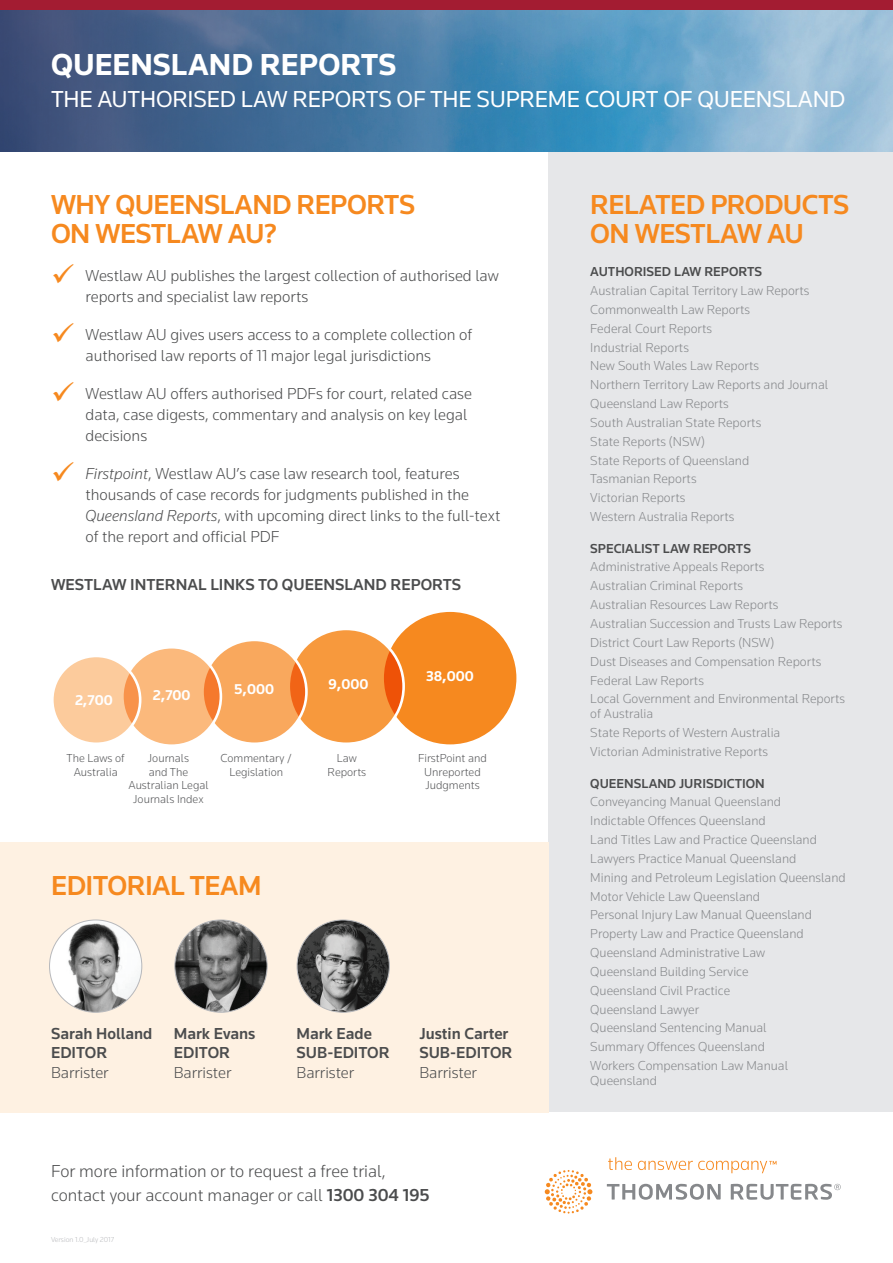
<style>
.page{position:relative;width:893px;height:1263px;background:#fff}
.page>*{position:absolute;margin:0;border:0;box-sizing:border-box;transform-origin:0 0}
.t1{font:700 31.5px "Knowledge";color:#fff}
.t2{font:500 28.5px/28.5px "Knowledge";letter-spacing:-.02em;color:#f6891f}
.t3{font:24px "Knowledge";letter-spacing:-.01em;color:#fff}
.t4{font:300 18px/24px "Knowledge";color:#4b4c4d}
.t5{font:300 16.5px/21px "Knowledge";color:#4b4c4d}
.t6{font:500 16.5px/19.5px "Knowledge";color:#4b4c4d}
.t7{font:700 14.7px "Knowledge";color:#fff}
.t8{font:300 13.5px/18.9px "Knowledge";color:#86888b}
.t9{font:500 13.5px "Knowledge";color:#4b4c4d}
.t10{font:300 12px/13.5px "Knowledge";color:#57585a;text-align:center}
.t11{font:300 7.5px "Knowledge";color:#b8b9bc}
.s1{color:#f6891f}
.s2{font-style:italic}
.s3{font-weight:500}
</style>
<div class="page">
<div style="left:549px;top:137px;width:344px;height:975px;background:#e6e7e9"></div>
<img style="left:617px;top:9px;width:276px;height:143px">
<svg style="left:0;top:9px;width:617px;height:143px;background:#43709a"></svg>
<div style="left:0;top:0;width:893px;height:9px;background:#a31c32"></div>
<svg style="left:545px;top:1157px;width:296px;height:56px"></svg>
<div style="left:0;top:842px;width:549px;height:270px;background:#fef1e2"></div>
<img style="left:50px;top:920px;width:92px;height:92px;border-radius:46px">
<img style="left:175px;top:920px;width:92px;height:92px;border-radius:46px">
<img style="left:297px;top:920px;width:92px;height:92px;border-radius:46px">
<div style="left:383px;top:611px;width:135px;height:135px;background:#f6891f;border-radius:50%"></div>
<div style="left:289px;top:629px;width:115px;height:115px;background:#f7993d;border-radius:50%"></div>
<div style="left:287px;top:628px;width:118px;height:117px;border:3px solid #fff;border-radius:50%"></div>
<div style="left:203px;top:640px;width:103px;height:104px;background:#f9a85d;border-radius:50%"></div>
<div style="left:201px;top:639px;width:107px;height:106px;border:3px solid #fff;border-radius:50%"></div>
<div style="left:122px;top:647px;width:99px;height:99px;background:#fbb97c;border-radius:50%"></div>
<div style="left:121px;top:646px;width:101px;height:101px;border:3px solid #fff;border-radius:50%"></div>
<div style="left:52px;top:656px;width:88px;height:88px;background:#fccb9c;border-radius:50%"></div>
<div style="left:51px;top:655px;width:90px;height:90px;border:3px solid #fff;border-radius:50%"></div>
<h1 class="t1" style="left:51px;top:46px;width:347px">QUEENSLAND REPORTS</h1>
<h3 class="t3" style="left:51px;top:84px;width:796px">THE AUTHORISED LAW REPORTS OF THE SUPREME COURT OF QUEENSLAND</h3>
<h2 class="t2" style="left:51px;top:190px;width:366px">WHY QUEENSLAND REPORTS<br>ON WESTLAW AU?</h2>
<p class="t5" style="left:85px;top:265px;width:415px;text-indent:-34px"><span class="s1">✓</span> Westlaw AU publishes the largest collection of authorised law reports and specialist law reports</p>
<p class="t5" style="left:51px;top:324px;width:423px;text-align:center"><span class="s1">✓</span> Westlaw AU gives users access to a complete collection of authorised law reports of 11 major legal jurisdictions</p>
<p class="t5" style="left:85px;top:383px;width:388px;text-indent:-34px"><span class="s1">✓</span> Westlaw AU offers authorised PDFs for court, related case data, case digests, commentary and analysis on key legal decisions</p>
<p class="t5" style="left:85px;top:463px;width:416px;text-indent:-34px"><span class="s1">✓</span> <span class="s2">Firstpoint</span>, Westlaw AU’s case law research tool, features thousands of case records for judgments published in the <span class="s2">Queensland Reports</span>, with upcoming direct links to the full-text of the report and official PDF</p>
<p class="t6" style="left:51px;top:575px;width:412px">WESTLAW INTERNAL LINKS TO QUEENSLAND REPORTS</p>
<p class="t7" style="left:75px;top:691px;width:39px">2,700</p>
<p class="t7" style="left:153px;top:686px;width:39px">2,700</p>
<p class="t7" style="left:234px;top:680px;width:41px">5,000</p>
<p class="t7" style="left:328px;top:674px;width:41px">9,000</p>
<p class="t7" style="left:426px;top:667px;width:49px">38,000</p>
<p class="t10" style="left:67px;top:751px;width:60px">The Laws of<br>Australia</p>
<p class="t10" style="left:128px;top:751px;width:82px">Journals<br>and The<br>Australian Legal<br>Journals Index</p>
<p class="t10" style="left:220px;top:751px;width:73px">Commentary /<br>Legislation</p>
<p class="t10" style="left:328px;top:751px;width:40px">Law<br>Reports</p>
<p class="t10" style="left:418px;top:751px;width:70px">FirstPoint and<br>Unreported<br>Judgments</p>
<h2 class="t2" style="left:51px;top:870px;width:212px">EDITORIAL TEAM</h2>
<p class="t6" style="left:51px;top:1023px;width:103px">Sarah Holland<br>EDITOR</p>
<p class="t5" style="left:51px;top:1062px;width:59px">Barrister</p>
<p class="t6" style="left:174px;top:1023px;width:83px">Mark Evans<br>EDITOR</p>
<p class="t5" style="left:174px;top:1062px;width:59px">Barrister</p>
<p class="t6" style="left:297px;top:1023px;width:95px">Mark Eade<br>SUB-EDITOR</p>
<p class="t5" style="left:297px;top:1062px;width:59px">Barrister</p>
<p class="t6" style="left:419px;top:1023px;width:95px">Justin Carter<br>SUB-EDITOR</p>
<p class="t5" style="left:419px;top:1062px;width:59px">Barrister</p>
<h3 class="t4" style="left:51px;top:1158px;width:380px">For more information or to request a free trial, contact your account manager or call <span class="s3">1300 304 195</span></h3>
<p class="t11" style="left:51px;top:1235px;width:65px">Version 1.0_July 2017</p>
<h2 class="t2" style="left:590px;top:190px;width:260px">RELATED PRODUCTS<br>ON WESTLAW AU</h2>
<p class="t9" style="left:590px;top:263px;width:173px">AUTHORISED LAW REPORTS</p>
<p class="t8" style="left:590px;top:281px;width:239px">Australian Capital Territory Law Reports<br>Commonwealth Law Reports<br>Federal Court Reports<br>Industrial Reports<br>New South Wales Law Reports<br>Northern Territory Law Reports and Journal<br>Queensland Law Reports<br>South Australian State Reports<br>State Reports (NSW)<br>State Reports of Queensland<br>Tasmanian Reports<br>Victorian Reports<br>Western Australia Reports</p>
<p class="t9" style="left:590px;top:540px;width:162px">SPECIALIST LAW REPORTS</p>
<p class="t8" style="left:590px;top:557px;width:256px">Administrative Appeals Reports<br>Australian Criminal Reports<br>Australian Resources Law Reports<br>Australian Succession and Trusts Law Reports District Court Law Reports (NSW)<br>Dust Diseases and Compensation Reports Federal Law Reports<br>Local Government and Environmental Reports</p>
<p class="t8" style="left:590px;top:704px;width:191px">of Australia<br>State Reports of Western Australia<br>Victorian Administrative Reports</p>
<p class="t9" style="left:590px;top:775px;width:176px">QUEENSLAND JURISDICTION</p>
<p class="t8" style="left:590px;top:792px;width:257px">Conveyancing Manual Queensland<br>Indictable Offences Queensland<br>Land Titles Law and Practice Queensland Lawyers Practice Manual Queensland<br>Mining and Petroleum Legislation Queensland Motor Vehicle Law Queensland<br>Personal Injury Law Manual Queensland Property Law and Practice Queensland Queensland Administrative Law<br>Queensland Building Service<br>Queensland Civil Practice<br>Queensland Lawyer<br>Queensland Sentencing Manual<br>Summary Offences Queensland<br>Workers Compensation Law Manual</p>
<p class="t8" style="left:590px;top:1071px;width:68px">Queensland</p>
</div>
